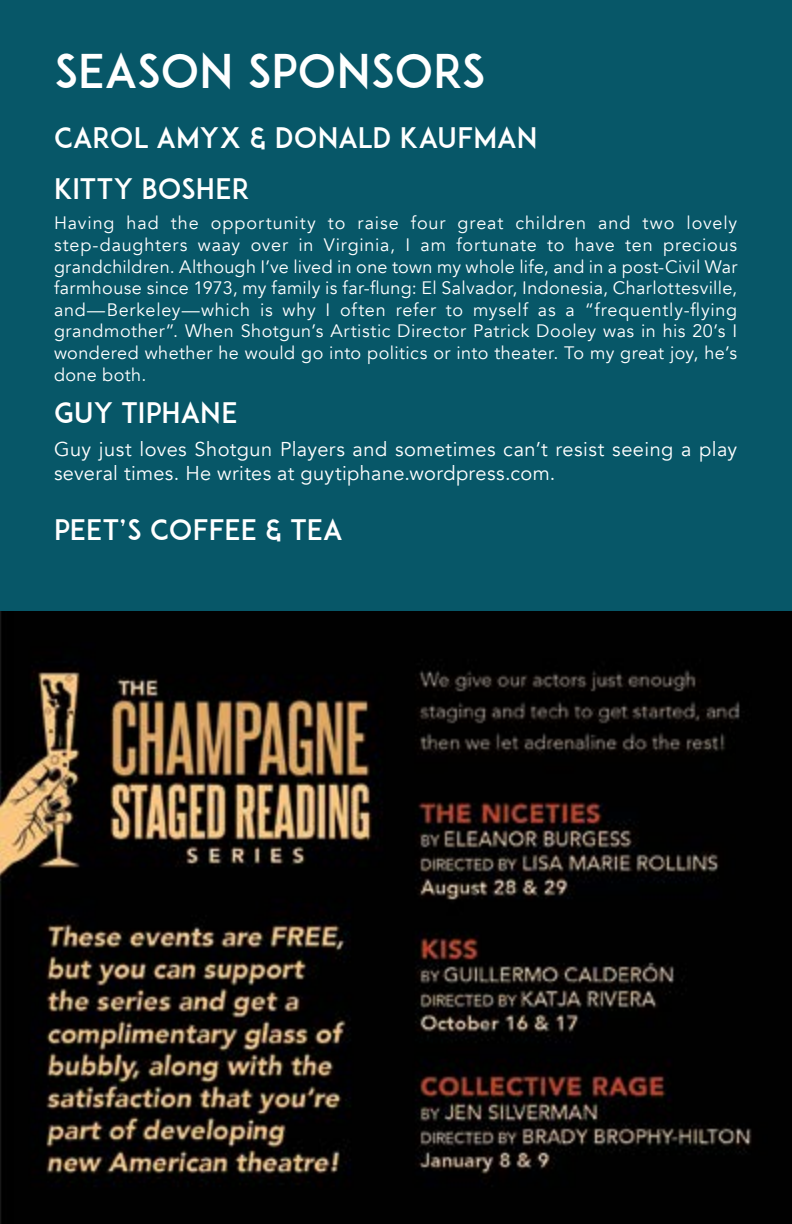
<style>
.page{position:relative;width:792px;height:1224px;background:#075768}
.page>*{position:absolute;margin:0;border:0;box-sizing:border-box;transform-origin:0 0}
.t1{font:46px "ADAM.CGPRO";letter-spacing:-.005em;color:#fff}
.t2{font:28px/51px "ADAM.CGPRO";color:#fff}
.t3{font:20px/24px "Avenir";letter-spacing:.02em;color:#fff}
.t4{font:18px/21.6px "Avenir";letter-spacing:.02em;color:#fff;text-align:justify}
</style>
<div class="page">
<img style="left:0;top:612px;width:792px;height:612px">
<h1 class="t1" style="left:54px;top:43px;width:433px">SEASON SPONSORS</h1>
<h2 class="t2" style="left:54px;top:112px;width:485px">CAROL AMYX &amp; DONALD KAUFMAN<br>KITTY BOSHER</h2>
<p class="t4" style="left:54px;top:213px;width:685px">Having had the opportunity to raise four great children and two lovely step-daughters waay over in Virginia, I am fortunate to have ten precious grandchildren. Although I’ve lived in one town my whole life, and in a post-Civil War farmhouse since 1973, my family is far-flung: El Salvador, Indonesia, Charlottesville, and—Berkeley—which is why I often refer to myself as a “frequently-flying grandmother”. When Shotgun’s Artistic Director Patrick Dooley was in his 20’s I wondered whether he would go into politics or into theater. To my great joy, he’s done both.</p>
<h2 class="t2" style="left:54px;top:386px;width:185px">GUY TIPHANE</h2>
<p class="t3" style="left:54px;top:437px;width:685px">Guy just loves Shotgun Players and sometimes can’t resist seeing a play several times. He writes at guytiphane.wordpress.com.</p>
<h2 class="t2" style="left:54px;top:503px;width:290px">PEET’S COFFEE &amp; TEA</h2>
</div>
